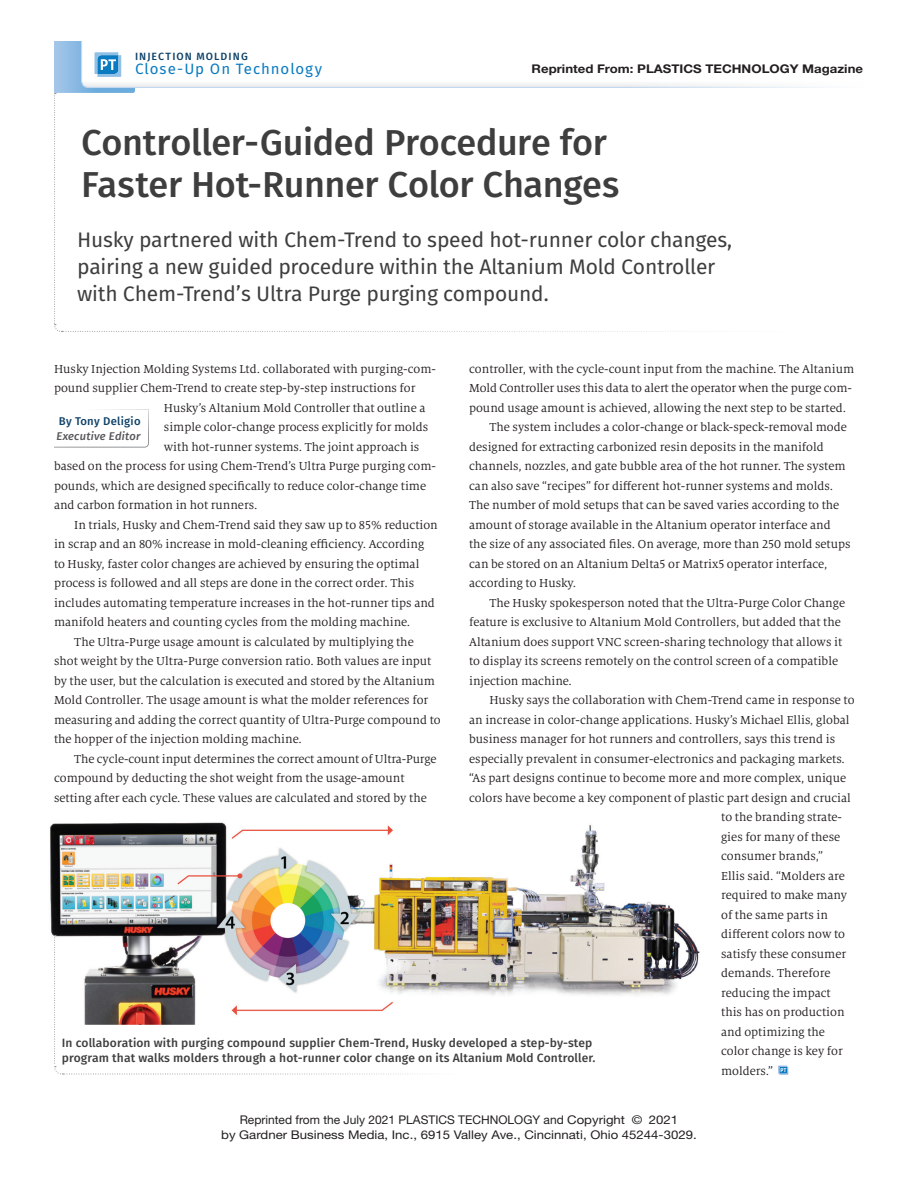
<style>
.page{position:relative;width:918px;height:1188px;background:#fff}
.page>*{position:absolute;margin:0;border:0;box-sizing:border-box;transform-origin:0 0}
._01_TITLE-ALT-24_30{font:36px/42px "Fira Sans OT Medium";letter-spacing:-.01em;color:#3e3e3f}
._02_Deck-Std__14_18{font:21px/27px "Fira Sans OT";letter-spacing:-.01em;color:#3e3e3f}
.t1{font:15px "Fira Sans OT";letter-spacing:.065em;color:#0b7bc1}
._04_Body_w_Indent{font:12.75px/19.5px "Milo Serif OT";color:#231f20}
._04_Body_w_o_Indent{font:12.75px "Milo Serif OT";color:#231f20}
._06-Caption-descirpt{font:12px/15px "Fira Sans OT Medium";letter-spacing:.01em;color:#3e3e3f}
.t2{font:12px/15px "Helvetica Neue LT Std";color:#231f20;text-align:center}
.t3{font:700 12px "Helvetica Neue LT Std";color:#231f20;scale:1.1 1}
._01_Byline_Title{font:italic 11.25px "Fira Sans OT Medium";letter-spacing:.02em;color:#57585a}
._01_Byline_Name{font:11.25px "Fira Sans OT Medium";letter-spacing:.025em;color:#0e4168}
.t4{font:10.5px "Fira Sans OT Medium";letter-spacing:.105em;color:#0e4168}
</style>
<div class="page">
<svg style="left:778px;top:1066px;width:10px;height:9px"></svg>
<svg style="left:54px;top:409px;width:95px;height:39px"></svg>
<img style="left:50px;top:822px;width:639px;height:114px">
<svg style="left:54px;top:935px;width:646px;height:140px"></svg>
<svg style="left:54px;top:41px;width:748px;height:291px"></svg>
<p class="t4" style="left:135px;top:49px;width:114px">INJECTION MOLDING</p>
<p class="t1" style="left:135px;top:58px;width:189px">Close-Up On Technology</p>
<p class="t3" style="left:532px;top:62px;width:303px">Reprinted From: PLASTICS TECHNOLOGY Magazine</p>
<p class="_01_TITLE-ALT-24_30" style="left:81px;top:125px;width:540px">Controller-Guided Procedure for<br>Faster Hot-Runner Color Changes</p>
<p class="_02_Deck-Std__14_18" style="left:77px;top:227px;width:657px">Husky partnered with Chem-Trend to speed hot-runner color changes, pairing a new guided procedure within the Altanium Mold Controller with Chem-Trend’s Ultra Purge purging compound.</p>
<p class="_04_Body_w_o_Indent" style="left:54px;top:362px;width:383px">Husky Injection Molding Systems Ltd. collaborated with purging-com-</p>
<p class="_04_Body_w_o_Indent" style="left:54px;top:382px;width:363px">pound supplier Chem-Trend to create step-by-step instructions for</p>
<p class="_04_Body_w_o_Indent" style="left:164px;top:401px;width:263px">Husky’s Altanium Mold Controller that outline a</p>
<p class="_04_Body_w_o_Indent" style="left:164px;top:421px;width:266px">simple color-change process explicitly for molds</p>
<p class="_04_Body_w_o_Indent" style="left:164px;top:440px;width:257px">with hot-runner systems. The joint approach is</p>
<p class="_04_Body_w_o_Indent" style="left:54px;top:460px;width:384px">based on the process for using Chem-Trend’s Ultra Purge purging com-</p>
<p class="_04_Body_w_o_Indent" style="left:54px;top:479px;width:374px">pounds, which are designed specifically to reduce color-change time</p>
<p class="_04_Body_w_o_Indent" style="left:54px;top:499px;width:205px">and carbon formation in hot runners.</p>
<p class="_04_Body_w_Indent" style="left:54px;top:515px;width:385px;text-indent:20px">In trials, Husky and Chem-Trend said they saw up to 85% reduction in scrap and an 80% increase in mold-cleaning efficiency. According to Husky, faster color changes are achieved by ensuring the optimal process is followed and all steps are done in the correct order. This includes automating temperature increases in the hot-runner tips and manifold heaters and counting cycles from the molding machine.</p>
<p class="_04_Body_w_Indent" style="left:54px;top:632px;width:388px;text-indent:20px">The Ultra-Purge usage amount is calculated by multiplying the shot weight by the Ultra-Purge conversion ratio. Both values are input by the user, but the calculation is executed and stored by the Altanium Mold Controller. The usage amount is what the molder references for measuring and adding the correct quantity of Ultra-Purge compound to the hopper of the injection molding machine.</p>
<p class="_04_Body_w_Indent" style="left:54px;top:749px;width:384px;text-indent:20px">The cycle-count input determines the correct amount of Ultra-Purge compound by deducting the shot weight from the usage-amount setting after each cycle. These values are calculated and stored by the</p>
<p class="_04_Body_w_Indent" style="left:469px;top:359px;width:386px">controller, with the cycle-count input from the machine. The Altanium<br>Mold Controller uses this data to alert the operator when the purge com&shy;pound usage amount is achieved, allowing the next step to be started.</p>
<p class="_04_Body_w_Indent" style="left:469px;top:418px;width:383px;text-indent:20px">The system includes a color-change or black-speck-removal mode designed for extracting carbonized resin deposits in the manifold channels, nozzles, and gate bubble area of the hot runner. The system can also save “recipes” for different hot-runner systems and molds.<br>The number of mold setups that can be saved varies according to the amount of storage available in the Altanium operator interface and the size of any associated files. On average, more than 250 mold setups can be stored on an Altanium Delta5 or Matrix5 operator interface, according to Husky.</p>
<p class="_04_Body_w_Indent" style="left:469px;top:593px;width:377px;text-indent:20px">The Husky spokesperson noted that the Ultra-Purge Color Change feature is exclusive to Altanium Mold Controllers, but added that the Altanium does support VNC screen-sharing technology that allows it to display its screens remotely on the control screen of a compatible injection machine.</p>
<p class="_04_Body_w_Indent" style="left:489px;top:691px;width:367px">Husky says the collaboration with Chem-Trend came in response to</p>
<p class="_04_Body_w_Indent" style="left:469px;top:710px;width:382px">an increase in color-change applications. Husky’s Michael Ellis, global</p>
<p class="_04_Body_w_Indent" style="left:469px;top:730px;width:368px">business manager for hot runners and controllers, says this trend is</p>
<p class="_04_Body_w_Indent" style="left:469px;top:749px;width:377px">especially prevalent in consumer-electronics and packaging markets.</p>
<p class="_04_Body_w_Indent" style="left:469px;top:769px;width:378px">“As part designs continue to become more and more complex, unique</p>
<p class="_04_Body_w_Indent" style="left:469px;top:788px;width:383px">colors have become a key component of plastic part design and crucial</p>
<p class="_04_Body_w_Indent" style="left:721px;top:808px;width:122px">to the branding strate-</p>
<p class="_04_Body_w_Indent" style="left:721px;top:827px;width:121px">gies for many of these</p>
<p class="_04_Body_w_Indent" style="left:721px;top:847px;width:103px">consumer brands,”</p>
<p class="_04_Body_w_Indent" style="left:721px;top:866px;width:125px">Ellis said. “Molders are</p>
<p class="_04_Body_w_Indent" style="left:721px;top:886px;width:128px">required to make many</p>
<p class="_04_Body_w_Indent" style="left:721px;top:905px;width:108px">of the same parts in</p>
<p class="_04_Body_w_Indent" style="left:721px;top:925px;width:125px">different colors now to</p>
<p class="_04_Body_w_Indent" style="left:721px;top:944px;width:127px">satisfy these consumer</p>
<p class="_04_Body_w_Indent" style="left:721px;top:964px;width:111px">demands. Therefore</p>
<p class="_04_Body_w_Indent" style="left:721px;top:983px;width:111px">reducing the impact</p>
<p class="_04_Body_w_Indent" style="left:721px;top:1003px;width:125px">this has on production</p>
<p class="_04_Body_w_Indent" style="left:721px;top:1022px;width:105px">and optimizing the</p>
<p class="_04_Body_w_Indent" style="left:721px;top:1042px;width:123px">color change is key for</p>
<p class="_04_Body_w_Indent" style="left:721px;top:1061px;width:53px">molders.”</p>
<p class="_01_Byline_Name" style="left:59px;top:413px;width:83px">By Tony Deligio</p>
<p class="_01_Byline_Title" style="left:57px;top:428px;width:86px">Executive Editor</p>
<p class="_06-Caption-descirpt" style="left:62px;top:1036px;width:535px">In collaboration with purging compound supplier Chem-Trend, Husky developed a step-by-step program that walks molders through a hot-runner color change on its Altanium Mold Controller.</p>
<p class="t2" style="left:221px;top:1112px;width:477px">Reprinted from the July 2021 PLASTICS TECHNOLOGY and Copyright © 2021<br>by Gardner Business Media, Inc., 6915 Valley Ave., Cincinnati, Ohio 45244-3029.</p>
</div>
